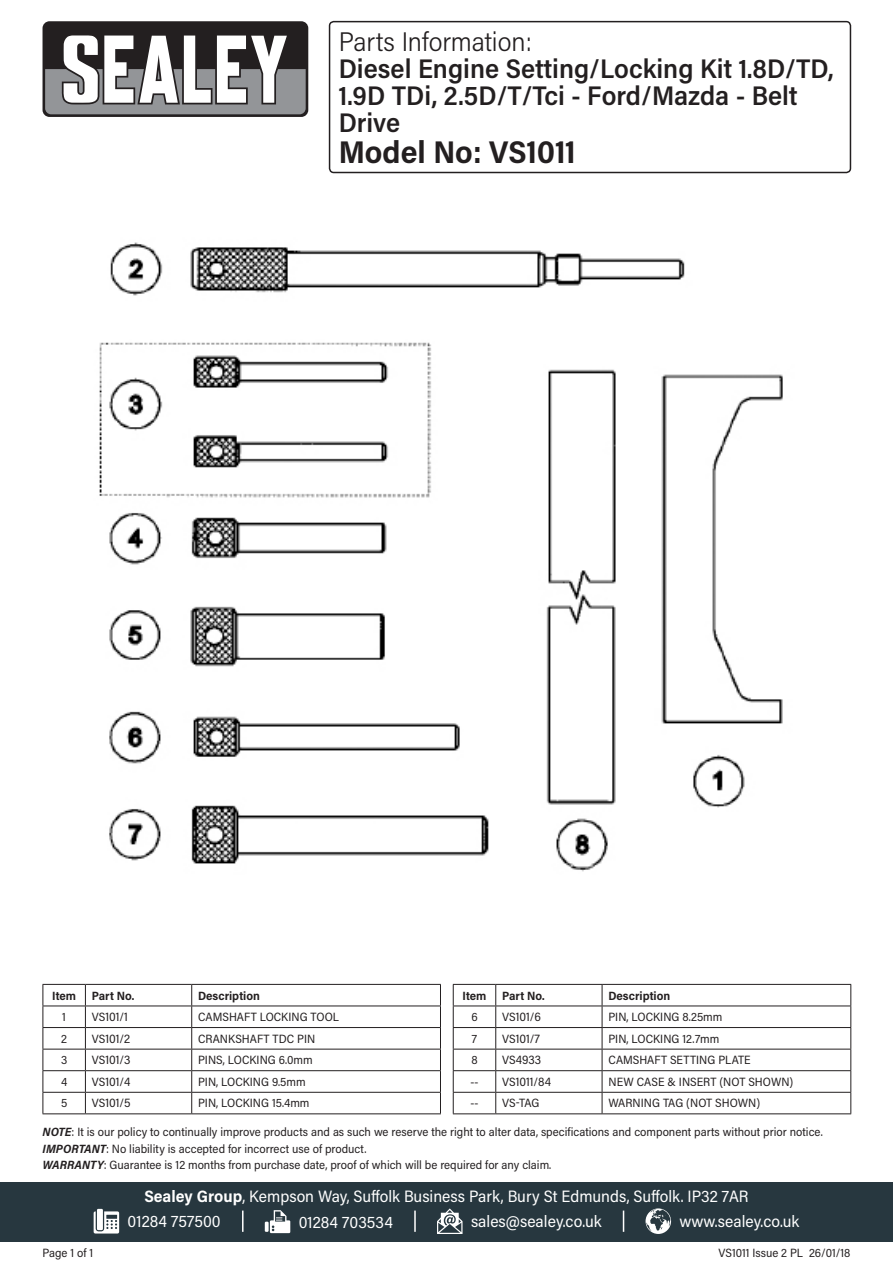
<style>
.page{position:relative;width:893px;height:1263px;background:#fff}
.page>*{position:absolute;margin:0;border:0;box-sizing:border-box;transform-origin:0 0}
.Model_Number{font:700 31.5px "Acumin Pro Semi Cond";color:#231f20}
.Product_Description{font:600 27px/27px "Acumin Pro Semi Cond";color:#231f20}
.Parts_Information{font:300 27px "Acumin Pro Semi Cond";color:#231f20}
.Address{font:16.5px "Acumin Pro Semi Cond";color:#fff}
.Contact_Info{font:16.5px "Acumin Pro Semi Cond";color:#fff}
.Disclaimer{font:12px "Acumin Pro Semi Cond";color:#231f20}
.Table_Body{font:12px "Acumin Pro Semi Cond";color:#231f20}
.Part_No__Body{font:12px "Acumin Pro Semi Cond";color:#231f20}
.Part_Description_HDR{font:700 12px "Acumin Pro Semi Cond";color:#231f20}
.Document_Info{font:12px "Acumin Pro Semi Cond";color:#231f20}
.Item_Body{font:12px "Acumin Pro Semi Cond";color:#231f20}
.Item_HDR{font:700 12px "Acumin Pro Semi Cond";letter-spacing:-.005em;color:#231f20}
.s1{font-weight:700;font-style:italic}
.s2{font-weight:700}
</style>
<div class="page">
<div style="left:43px;top:21px;width:265px;height:96px;background:#231f20;border-radius:7px"></div>
<svg style="left:45px;top:35px;width:261px;height:79px"></svg>
<div style="left:0;top:1182px;width:893px;height:60px;background:#27373f"></div>
<svg style="left:94px;top:1211px;width:25px;height:22px"></svg>
<div style="left:97px;top:1209px;width:6px;height:21px;background:#fff"></div>
<svg style="left:265px;top:1222px;width:4px;height:10px"></svg>
<svg style="left:270px;top:1210px;width:20px;height:23px"></svg>
<svg style="left:437px;top:1208px;width:25px;height:26px"></svg>
<svg style="left:645px;top:1208px;width:26px;height:26px"></svg>
<hr style="left:242px;top:1210px;width:2px;height:22px;background:#fff">
<svg style="left:623px;top:1210px;width:1px;height:22px"></svg>
<hr style="left:414px;top:1210px;width:2px;height:22px;background:#fff">
<img style="left:99px;top:242px;width:684px;height:630px">
<div style="left:329px;top:21px;width:522px;height:152px;border:2px solid #231f20;border-radius:4px"></div>
<hr style="left:43px;top:984px;width:42px;height:1px;background:#231f20">
<hr style="left:85px;top:984px;width:107px;height:1px;background:#231f20">
<hr style="left:192px;top:984px;width:249px;height:1px;background:#231f20">
<hr style="left:43px;top:1005px;width:42px;height:1px;background:#231f20">
<hr style="left:85px;top:1005px;width:107px;height:1px;background:#231f20">
<hr style="left:192px;top:1005px;width:249px;height:1px;background:#231f20">
<hr style="left:43px;top:1027px;width:42px;height:1px;background:#231f20">
<hr style="left:85px;top:1027px;width:107px;height:1px;background:#231f20">
<hr style="left:192px;top:1027px;width:249px;height:1px;background:#231f20">
<hr style="left:43px;top:1049px;width:42px;height:1px;background:#231f20">
<hr style="left:85px;top:1049px;width:107px;height:1px;background:#231f20">
<hr style="left:192px;top:1049px;width:249px;height:1px;background:#231f20">
<hr style="left:43px;top:1070px;width:42px;height:1px;background:#231f20">
<hr style="left:85px;top:1070px;width:107px;height:1px;background:#231f20">
<hr style="left:192px;top:1070px;width:249px;height:1px;background:#231f20">
<hr style="left:43px;top:1092px;width:42px;height:1px;background:#231f20">
<svg style="left:43px;top:985px;width:1px;height:128px"></svg>
<hr style="left:85px;top:1092px;width:107px;height:1px;background:#231f20">
<svg style="left:85px;top:985px;width:1px;height:128px"></svg>
<hr style="left:192px;top:1092px;width:249px;height:1px;background:#231f20">
<svg style="left:191px;top:985px;width:1px;height:128px"></svg>
<svg style="left:440px;top:985px;width:1px;height:128px"></svg>
<hr style="left:43px;top:1113px;width:42px;height:1px;background:#231f20">
<hr style="left:85px;top:1113px;width:107px;height:1px;background:#231f20">
<hr style="left:192px;top:1113px;width:249px;height:1px;background:#231f20">
<hr style="left:453px;top:984px;width:43px;height:1px;background:#231f20">
<hr style="left:496px;top:984px;width:106px;height:1px;background:#231f20">
<hr style="left:602px;top:984px;width:249px;height:1px;background:#231f20">
<hr style="left:453px;top:1005px;width:43px;height:1px;background:#231f20">
<hr style="left:496px;top:1005px;width:106px;height:1px;background:#231f20">
<hr style="left:602px;top:1005px;width:249px;height:1px;background:#231f20">
<hr style="left:453px;top:1027px;width:43px;height:1px;background:#231f20">
<hr style="left:496px;top:1027px;width:106px;height:1px;background:#231f20">
<hr style="left:602px;top:1027px;width:249px;height:1px;background:#231f20">
<hr style="left:453px;top:1049px;width:43px;height:1px;background:#231f20">
<hr style="left:496px;top:1049px;width:106px;height:1px;background:#231f20">
<hr style="left:602px;top:1049px;width:249px;height:1px;background:#231f20">
<hr style="left:453px;top:1070px;width:43px;height:1px;background:#231f20">
<hr style="left:496px;top:1070px;width:106px;height:1px;background:#231f20">
<hr style="left:602px;top:1070px;width:249px;height:1px;background:#231f20">
<hr style="left:453px;top:1092px;width:43px;height:1px;background:#231f20">
<svg style="left:453px;top:985px;width:1px;height:128px"></svg>
<hr style="left:496px;top:1092px;width:106px;height:1px;background:#231f20">
<svg style="left:495px;top:985px;width:1px;height:128px"></svg>
<hr style="left:602px;top:1092px;width:249px;height:1px;background:#231f20">
<svg style="left:602px;top:985px;width:1px;height:128px"></svg>
<svg style="left:850px;top:985px;width:1px;height:128px"></svg>
<hr style="left:453px;top:1113px;width:43px;height:1px;background:#231f20">
<hr style="left:496px;top:1113px;width:106px;height:1px;background:#231f20">
<hr style="left:602px;top:1113px;width:249px;height:1px;background:#231f20">
<p class="Parts_Information" style="left:339px;top:23px;width:195px">Parts Information:</p>
<p class="Product_Description" style="left:339px;top:54px;width:496px">Diesel Engine Setting/Locking Kit 1.8D/TD,<br>1.9D TDi, 2.5D/T/Tci - Ford/Mazda - Belt<br>Drive</p>
<p class="Model_Number" style="left:339px;top:130px;width:238px">Model No: VS1011</p>
<p class="Item_HDR" style="left:52px;top:987px;width:25px">Item</p>
<p class="Part_Description_HDR" style="left:92px;top:987px;width:44px">Part No.</p>
<p class="Part_Description_HDR" style="left:198px;top:987px;width:63px">Description</p>
<p class="Item_Body" style="left:62px;top:1009px;width:5px">1</p>
<p class="Part_No__Body" style="left:92px;top:1009px;width:38px">VS101/1</p>
<p class="Table_Body" style="left:198px;top:1009px;width:142px">CAMSHAFT LOCKING TOOL</p>
<p class="Item_Body" style="left:61px;top:1030px;width:7px">2</p>
<p class="Part_No__Body" style="left:92px;top:1030px;width:40px">VS101/2</p>
<p class="Table_Body" style="left:198px;top:1030px;width:119px">CRANKSHAFT TDC PIN</p>
<p class="Item_Body" style="left:61px;top:1052px;width:8px">3</p>
<p class="Part_No__Body" style="left:92px;top:1052px;width:40px">VS101/3</p>
<p class="Table_Body" style="left:198px;top:1052px;width:116px">PINS, LOCKING 6.0mm</p>
<p class="Item_Body" style="left:61px;top:1073px;width:8px">4</p>
<p class="Part_No__Body" style="left:92px;top:1073px;width:40px">VS101/4</p>
<p class="Table_Body" style="left:198px;top:1073px;width:109px">PIN, LOCKING 9.5mm</p>
<p class="Item_Body" style="left:61px;top:1095px;width:8px">5</p>
<p class="Part_No__Body" style="left:92px;top:1095px;width:40px">VS101/5</p>
<p class="Table_Body" style="left:198px;top:1095px;width:113px">PIN, LOCKING 15.4mm</p>
<p class="Item_HDR" style="left:463px;top:987px;width:25px">Item</p>
<p class="Part_Description_HDR" style="left:502px;top:987px;width:44px">Part No.</p>
<p class="Part_Description_HDR" style="left:608px;top:987px;width:63px">Description</p>
<p class="Item_Body" style="left:471px;top:1009px;width:8px">6</p>
<p class="Part_No__Body" style="left:502px;top:1009px;width:40px">VS101/6</p>
<p class="Table_Body" style="left:608px;top:1009px;width:116px">PIN, LOCKING 8.25mm</p>
<p class="Item_Body" style="left:472px;top:1030px;width:7px">7</p>
<p class="Part_No__Body" style="left:502px;top:1030px;width:39px">VS101/7</p>
<p class="Table_Body" style="left:608px;top:1030px;width:113px">PIN, LOCKING 12.7mm</p>
<p class="Item_Body" style="left:471px;top:1052px;width:8px">8</p>
<p class="Part_No__Body" style="left:502px;top:1052px;width:40px">VS4933</p>
<p class="Table_Body" style="left:608px;top:1052px;width:144px">CAMSHAFT SETTING PLATE</p>
<p class="Item_Body" style="left:470px;top:1073px;width:9px">--</p>
<p class="Part_No__Body" style="left:502px;top:1073px;width:50px">VS1011/84</p>
<p class="Table_Body" style="left:608px;top:1073px;width:186px">NEW CASE &amp; INSERT (NOT SHOWN)</p>
<p class="Item_Body" style="left:470px;top:1095px;width:9px">--</p>
<p class="Part_No__Body" style="left:502px;top:1095px;width:39px">VS-TAG</p>
<p class="Table_Body" style="left:608px;top:1095px;width:153px">WARNING TAG (NOT SHOWN)</p>
<p class="Disclaimer" style="left:43px;top:1124px;width:782px"><span class="s1">NOTE</span>: It is our policy to continually improve products and as such we reserve the right to alter data, specifications and component parts without prior notice.</p>
<p class="Disclaimer" style="left:43px;top:1140px;width:326px"><span class="s1">IMPORTANT</span>: No liability is accepted for incorrect use of product.</p>
<p class="Disclaimer" style="left:43px;top:1157px;width:510px"><span class="s1">WARRANTY</span>: Guarantee is 12 months from purchase date, proof of which will be required for any claim.</p>
<p class="Document_Info" style="left:43px;top:1244px;width:52px">Page 1 of 1</p>
<p class="Address" style="left:144px;top:1185px;width:606px"><span class="s2">Sealey Group</span>, Kempson Way, Suffolk Business Park, Bury St Edmunds, Suffolk. IP32 7AR</p>
<p class="Contact_Info" style="left:128px;top:1210px;width:95px">01284 757500</p>
<p class="Contact_Info" style="left:299px;top:1210px;width:96px">01284 703534</p>
<p class="Contact_Info" style="left:471px;top:1210px;width:132px">sales@sealey.co.uk</p>
<p class="Contact_Info" style="left:680px;top:1210px;width:121px">www.sealey.co.uk</p>
<p class="Document_Info" style="left:719px;top:1244px;width:133px">VS1011 Issue 2 PL 26/01/18</p>
</div>
